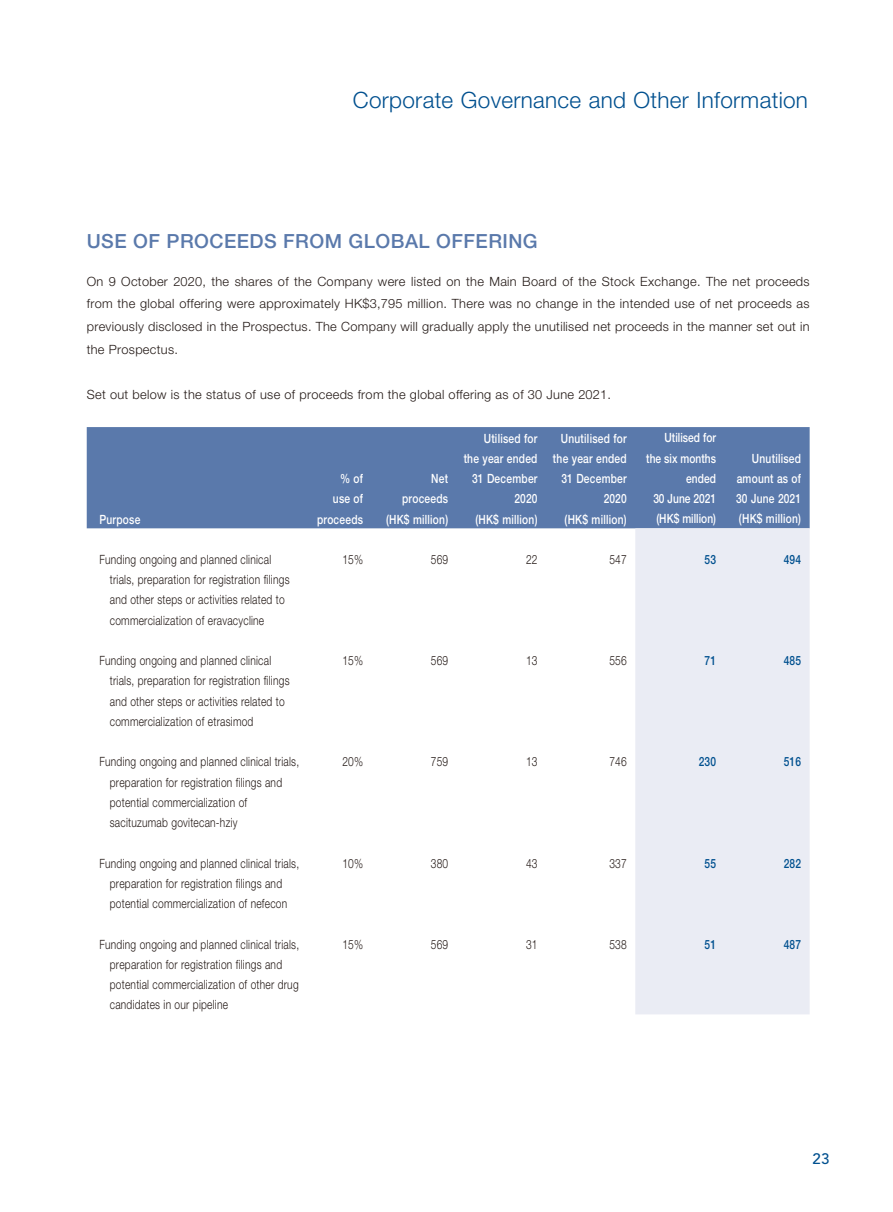
<style>
.page{position:relative;width:893px;height:1212px;background:#fff}
.page>*{position:absolute;margin:0;border:0;box-sizing:border-box;transform-origin:0 0}
.t1{font:300 22.5px "Helvetica Neue";letter-spacing:.015em;color:#00508f}
.t2{font:500 19.5px "Helvetica Neue";letter-spacing:.025em;color:#5a79ab}
.t3{font:500 15px "Avenir";color:#00508f}
.t4{font:300 12.75px/20.2px "Helvetica Neue";letter-spacing:.025em;color:#231916;scale:.8 1}
.t5{font:300 12.75px/22.5px "Helvetica Neue";letter-spacing:.025em;color:#231916;text-align:justify}
.t6{font:500 12.75px/20.2px "Helvetica Neue";letter-spacing:.025em;color:#fff;text-align:right;scale:.8 1}
.t7{font:500 12.75px/20.2px "Helvetica Neue";letter-spacing:.005em;color:#fff;text-align:right;scale:.8 1}
.t8{font:500 12.75px "Helvetica Neue";letter-spacing:.015em;color:#00508f;scale:.8 1}
</style>
<div class="page">
<div style="left:87px;top:427px;width:723px;height:101px;background:#5a79ab"></div>
<div style="left:635px;top:528px;width:175px;height:486px;background:#eaecf4"></div>
<h1 class="t1" style="left:353px;top:86px;width:457px">Corporate Governance and Other Information</h1>
<h2 class="t2" style="left:87px;top:230px;width:453px">USE OF PROCEEDS FROM GLOBAL OFFERING</h2>
<p class="t5" style="left:87px;top:270px;width:724px">On 9 October 2020, the shares of the Company were listed on the Main Board of the Stock Exchange. The net proceeds from the global offering were approximately HK$3,795 million. There was no change in the intended use of net proceeds as previously disclosed in the Prospectus. The Company will gradually apply the unutilised net proceeds in the manner set out in the Prospectus.</p>
<p class="t5" style="left:87px;top:382px;width:526px">Set out below is the status of use of proceeds from the global offering as of 30 June 2021.</p>
<p class="t6" style="left:99px;top:509px;width:53px">Purpose</p>
<p class="t6" style="left:317px;top:468px;width:59px">% of<br>use of proceeds</p>
<p class="t6" style="left:386px;top:468px;width:79px">Net proceeds (HK$ million)</p>
<p class="t6" style="left:464px;top:428px;width:94px">Utilised for<br>the year ended<br>31 December<br>2020<br>(HK$ million)</p>
<p class="t6" style="left:553px;top:428px;width:94px">Unutilised for the year ended<br>31 December<br>2020<br>(HK$ million)</p>
<p class="t7" style="left:646px;top:428px;width:89px">Utilised for<br>the six months ended<br>30 June 2021 (HK$ million)</p>
<p class="t6" style="left:736px;top:448px;width:83px;text-align:justify;text-indent:16px">Unutilised amount as of 30 June 2021 (HK$ million)</p>
<p class="t4" style="left:110px;top:549px;width:226px;text-indent:-10px">Funding ongoing and planned clinical trials, preparation for registration filings and other steps or activities related to commercialization of eravacycline</p>
<p class="t4" style="left:342px;top:549px;width:27px">15%</p>
<p class="t4" style="left:431px;top:549px;width:23px">569</p>
<p class="t4" style="left:526px;top:549px;width:16px">22</p>
<p class="t4" style="left:609px;top:549px;width:23px">547</p>
<p class="t8" style="left:705px;top:552px;width:16px">53</p>
<p class="t8" style="left:784px;top:552px;width:23px">494</p>
<p class="t4" style="left:110px;top:650px;width:226px;text-indent:-10px">Funding ongoing and planned clinical trials, preparation for registration filings and other steps or activities related to commercialization of etrasimod</p>
<p class="t4" style="left:342px;top:650px;width:27px">15%</p>
<p class="t4" style="left:431px;top:650px;width:23px">569</p>
<p class="t4" style="left:526px;top:650px;width:16px">13</p>
<p class="t4" style="left:609px;top:650px;width:23px">556</p>
<p class="t8" style="left:705px;top:653px;width:16px">71</p>
<p class="t8" style="left:784px;top:653px;width:23px">485</p>
<p class="t4" style="left:110px;top:751px;width:238px;text-indent:-10px">Funding ongoing and planned clinical trials, preparation for registration filings and potential commercialization of sacituzumab govitecan-hziy</p>
<p class="t4" style="left:342px;top:751px;width:27px">20%</p>
<p class="t4" style="left:431px;top:751px;width:23px">759</p>
<p class="t4" style="left:526px;top:751px;width:16px">13</p>
<p class="t4" style="left:609px;top:751px;width:23px">746</p>
<p class="t8" style="left:699px;top:754px;width:23px">230</p>
<p class="t8" style="left:784px;top:754px;width:23px">516</p>
<p class="t4" style="left:99px;top:853px;width:251px;text-align:center">Funding ongoing and planned clinical trials, preparation for registration filings and potential commercialization of nefecon</p>
<p class="t4" style="left:342px;top:853px;width:27px">10%</p>
<p class="t4" style="left:431px;top:853px;width:23px">380</p>
<p class="t4" style="left:526px;top:853px;width:16px">43</p>
<p class="t4" style="left:609px;top:853px;width:23px">337</p>
<p class="t8" style="left:705px;top:855px;width:16px">55</p>
<p class="t8" style="left:784px;top:855px;width:23px">282</p>
<p class="t4" style="left:110px;top:934px;width:238px;text-indent:-10px">Funding ongoing and planned clinical trials, preparation for registration filings and potential commercialization of other drug candidates in our pipeline</p>
<p class="t4" style="left:342px;top:934px;width:27px">15%</p>
<p class="t4" style="left:431px;top:934px;width:23px">569</p>
<p class="t4" style="left:526px;top:934px;width:16px">31</p>
<p class="t4" style="left:609px;top:934px;width:23px">538</p>
<p class="t8" style="left:705px;top:936px;width:16px">51</p>
<p class="t8" style="left:784px;top:936px;width:23px">487</p>
<p class="t3" style="left:812px;top:1150px;width:18px">23</p>
</div>
